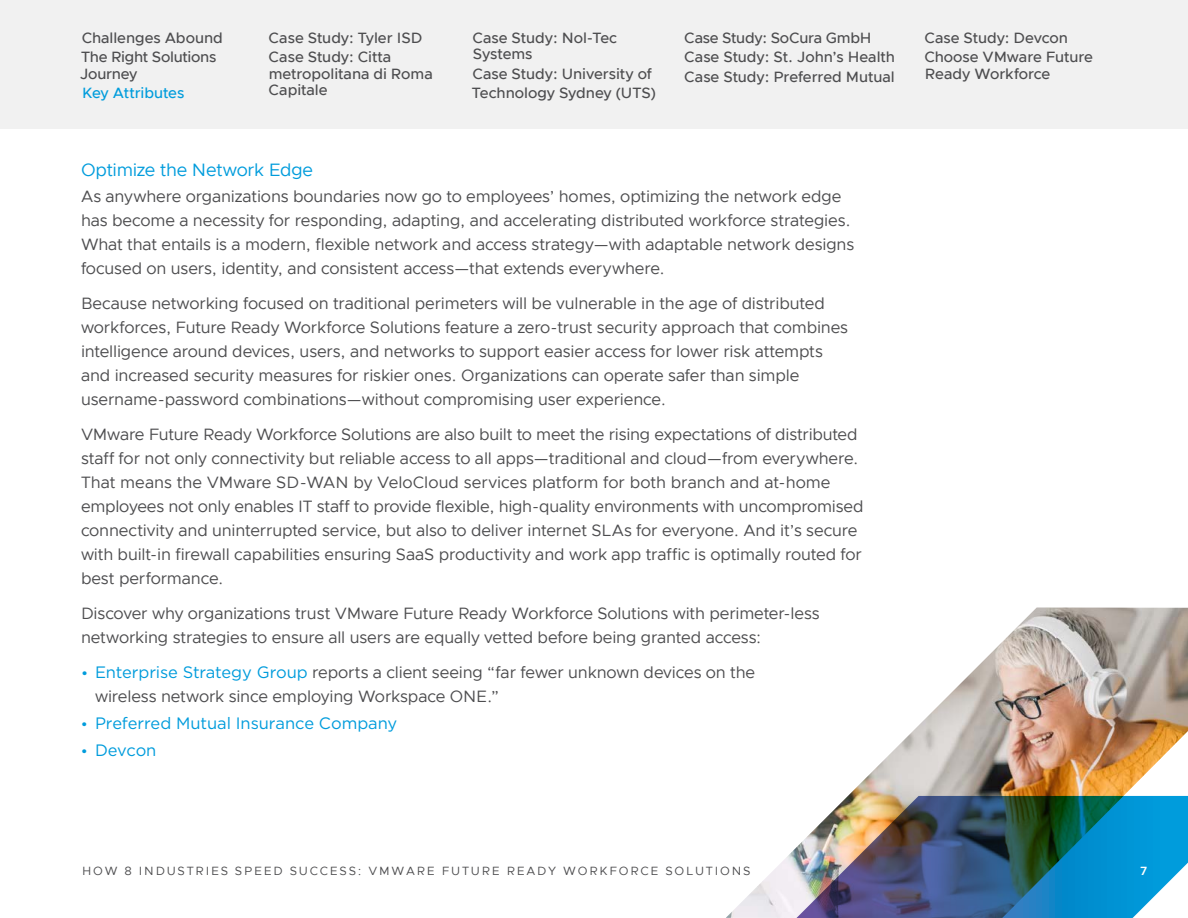
<style>
.page{position:relative;width:1188px;height:918px;background:#fff}
.page>*{position:absolute;margin:0;border:0;box-sizing:border-box;transform-origin:0 0}
.t1{font:18px "Metropolis";letter-spacing:-.015em;color:#009cdc}
.t2{font:16.5px/24px "Metropolis";letter-spacing:-.01em;color:#4d4d4f}
.t3{font:16.5px "Gotham";letter-spacing:-.005em;color:#009cdc}
.t4{font:500 15px/19.5px "Metropolis";letter-spacing:-.005em;color:#4d4d4f}
.t5{font:500 15px "Metropolis";letter-spacing:-.01em;color:#009cdc}
.t6{font:12px "Metropolis";letter-spacing:.15em;color:#4d4d4f}
.t7{font:600 12px "Metropolis";color:#fff}
.s1{color:#009cdc}
.s2{font-family:"Gotham";color:#009cdc}
.s3{font-family:"Metropolis"}
</style>
<div class="page">
<img style="left:848px;top:608px;width:340px;height:188px">
<img style="left:726px;top:796px;width:462px;height:122px">
<div style="left:0;top:0;width:1188px;height:129px;background:#f1f1f1"></div>
<p class="t4" style="left:81px;top:28px;width:143px">Challenges Abound<br>The Right Solutions</p>
<p class="t4" style="left:80px;top:64px;width:59px">Journey</p>
<p class="t5" style="left:82px;top:84px;width:104px">Key Attributes</p>
<p class="t4" style="left:269px;top:28px;width:155px">Case Study: Tyler ISD<br>Case Study: Citta</p>
<p class="t4" style="left:269px;top:65px;width:166px;line-height:16.5px">metropolitana di Roma<br>Capitale</p>
<p class="t4" style="left:473px;top:29px;width:146px;line-height:16.5px">Case Study: Nol-Tec<br>Systems</p>
<p class="t4" style="left:472px;top:64px;width:186px">Case Study: University of<br>Technology Sydney (UTS)</p>
<p class="t4" style="left:684px;top:28px;width:212px">Case Study: SoCura GmbH<br>Case Study: St. John’s Health<br>Case Study: Preferred Mutual</p>
<p class="t4" style="left:924px;top:28px;width:170px">Case Study: Devcon<br>Choose VMware Future</p>
<p class="t4" style="left:925px;top:64px;width:127px">Ready Workforce</p>
<p class="t1" style="left:81px;top:159px;width:234px">Optimize the Network Edge</p>
<p class="t2" style="left:81px;top:185px;width:775px">As anywhere organizations boundaries now go to employees’ homes, optimizing the network edge has become a necessity for responding, adapting, and accelerating distributed workforce strategies.<br>What that entails is a modern, flexible network and access strategy—with adaptable network designs focused on users, identity, and consistent access—that extends everywhere.</p>
<p class="t2" style="left:81px;top:292px;width:769px">Because networking focused on traditional perimeters will be vulnerable in the age of distributed workforces, Future Ready Workforce Solutions feature a zero-trust security approach that combines intelligence around devices, users, and networks to support easier access for lower risk attempts and increased security measures for riskier ones. Organizations can operate safer than simple username-password combinations—without compromising user experience.</p>
<p class="t2" style="left:81px;top:422px;width:784px">VMware Future Ready Workforce Solutions are also built to meet the rising expectations of distributed staff for not only connectivity but reliable access to all apps—traditional and cloud—from everywhere.<br>That means the VMware SD-WAN by VeloCloud services platform for both branch and at-home employees not only enables IT staff to provide flexible, high-quality environments with uncompromised connectivity and uninterrupted service, but also to deliver internet SLAs for everyone. And it’s secure with built-in firewall capabilities ensuring SaaS productivity and work app traffic is optimally routed for best performance.</p>
<p class="t2" style="left:81px;top:601px;width:740px">Discover why organizations trust VMware Future Ready Workforce Solutions with perimeter-less networking strategies to ensure all users are equally vetted before being granted access:</p>
<p class="t2" style="left:95px;top:660px;width:662px;text-indent:-14px"><span class="s1">•</span> <span class="s2">Enterprise Strategy Group</span> reports a client seeing “far fewer unknown devices on the wireless network since employing Workspace ONE.”</p>
<p class="t3" style="left:81px;top:713px;width:318px"><span class="s3">•</span> Preferred Mutual Insurance Company</p>
<p class="t3" style="left:81px;top:740px;width:77px"><span class="s3">•</span> Devcon</p>
<p class="t6" style="left:82px;top:864px;width:670px">HOW 8 INDUSTRIES SPEED SUCCESS: VMWARE FUTURE READY WORKFORCE SOLUTIONS</p>
<p class="t7" style="left:1141px;top:864px;width:8px">7</p>
</div>
